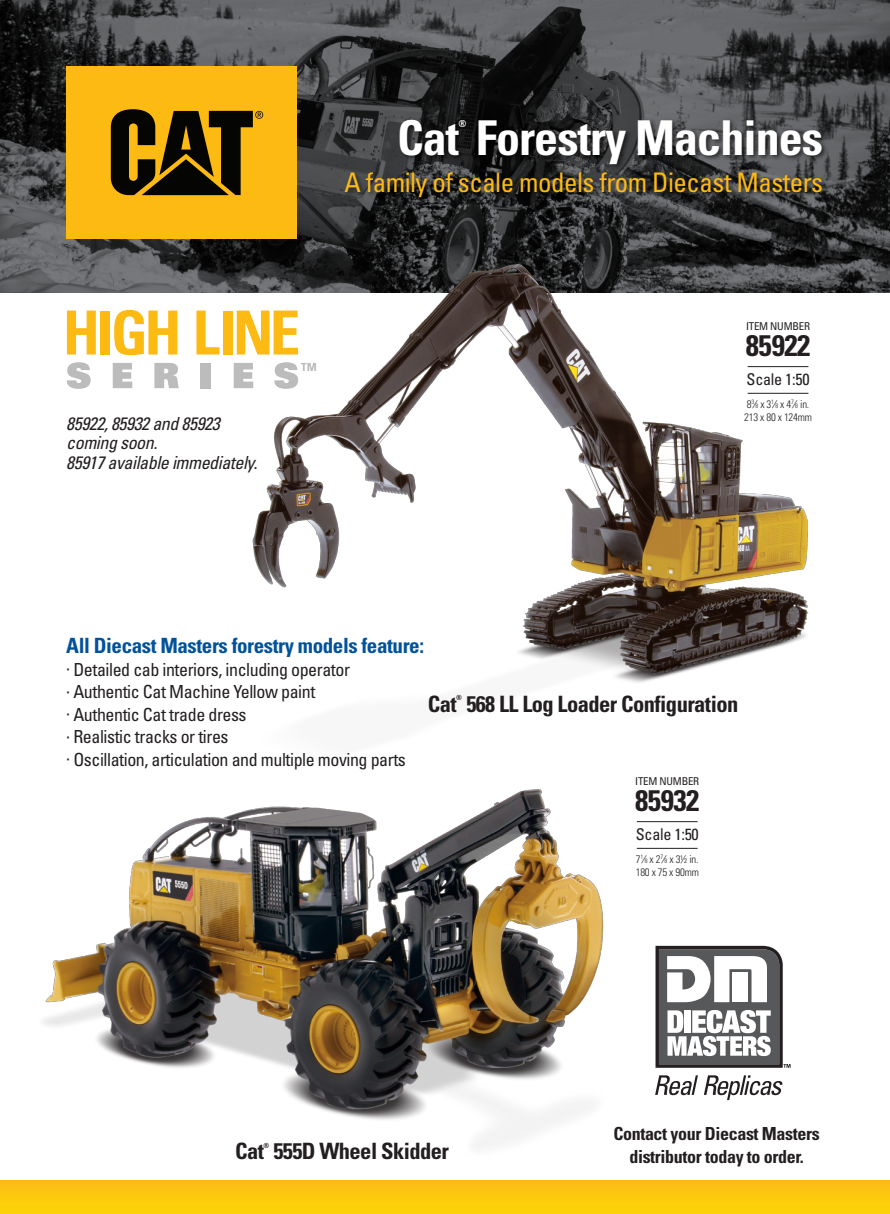
<style>
.page{position:relative;width:890px;height:1214px;background:#fff}
.page>*{position:absolute;margin:0;border:0;box-sizing:border-box;transform-origin:0 0}
.t1{font:700 condensed 48px "Univers";letter-spacing:-.02em;color:#fff}
.t2{font:700 condensed 29.7px "Univers";letter-spacing:-.02em;color:#231f20}
.t3{font:condensed 27px "Univers";letter-spacing:-.02em;color:#fcba13}
.t4{font:700 condensed 22.5px "Univers";letter-spacing:-.025em;color:#231f20}
.t5{font:700 condensed 21px "Univers";letter-spacing:-.02em;color:#01529b}
.t6{font:condensed 18px/22.5px "Univers";letter-spacing:-.025em;color:#231f20}
.t7{font:italic condensed 18px/19.5px "Univers";letter-spacing:-.025em;color:#231f20}
.t8{font:700 condensed 18px "Univers";letter-spacing:-.02em;color:#231f20}
.t9{font:condensed 16.2px "Univers";letter-spacing:-.02em;color:#231f20}
.t10{font:300 condensed 10.8px/12.9px "Univers";letter-spacing:-.02em;color:#231f20}
.t11{font:condensed 10.8px "Univers";letter-spacing:-.02em;color:#231f20}
.t12{font:700 condensed 9.6px "Univers";color:#fff}
.t13{font:700 condensed 7.05px "Univers";color:#231f20}
.s1{font-size:6.3px}
</style>
<div class="page">
<img style="left:43px;top:800px;width:561px;height:348px">
<img style="left:0;top:0;width:890px;height:292px">
<div style="left:67px;top:67px;width:230px;height:172px;background:#fcba13"></div>
<svg style="left:111px;top:109px;width:152px;height:86px"></svg>
<div style="left:0;top:1180px;width:890px;height:33px;background:linear-gradient(to right,#fcc80e,#fcc80e)"></div>
<img style="left:340px;top:81px;width:491px;height:163px">
<svg style="left:67px;top:310px;width:29px;height:44px"></svg>
<div style="left:100px;top:310px;width:9px;height:44px;background:#fcba13"></div>
<svg style="left:114px;top:310px;width:63px;height:45px"></svg>
<svg style="left:196px;top:310px;width:23px;height:44px"></svg>
<div style="left:223px;top:310px;width:9px;height:44px;background:#fcba13"></div>
<svg style="left:67px;top:362px;width:24px;height:27px"></svg>
<svg style="left:113px;top:363px;width:19px;height:25px"></svg>
<svg style="left:154px;top:363px;width:25px;height:25px"></svg>
<div style="left:200px;top:363px;width:10px;height:25px;background:#bdbcbc"></div>
<svg style="left:655px;top:1075px;width:128px;height:25px"></svg>
<svg style="left:655px;top:945px;width:135px;height:122px"></svg>
<img style="left:225px;top:244px;width:614px;height:556px">
<div style="left:736px;top:313px;width:83px;height:115px;background:#fff"></div>
<hr style="left:747px;top:366px;width:61px;height:1px;background:#231f20">
<hr style="left:747px;top:393px;width:61px;height:1px;background:#231f20">
<div style="left:625px;top:767px;width:84px;height:115px;background:#fff"></div>
<hr style="left:637px;top:821px;width:60px;height:1px;background:#231f20">
<hr style="left:637px;top:848px;width:60px;height:1px;background:#231f20">
<h1 class="t1" style="left:397px;top:108px;width:427px">Cat Forestry Machines</h1>
<p class="t12" style="left:458px;top:118px;width:9px">®</p>
<p class="t7" style="left:66px;top:413px;width:193px">85922, 85932 and 85923 coming soon.<br>85917 available immediately.</p>
<h3 class="t3" style="left:344px;top:166px;width:480px">A family of scale models from Diecast Masters</h3>
<p class="t11" style="left:746px;top:319px;width:65px">ITEM NUMBER</p>
<h2 class="t2" style="left:746px;top:327px;width:66px">85922</h2>
<p class="t9" style="left:746px;top:369px;width:64px">Scale 1:50</p>
<p class="t10" style="left:744px;top:397px;width:69px">8<sup>3</sup>⁄<span class="s1">8</span> x 3<sup>1</sup>⁄<span class="s1">8</span> x 4<sup>7</sup>⁄<span class="s1">8</span> in.<br>213 x 80 x 124mm</p>
<p class="t5" style="left:66px;top:632px;width:359px">All Diecast Masters forestry models feature:</p>
<p class="t6" style="left:66px;top:657px;width:341px">· Detailed cab interiors, including operator<br>· Authentic Cat Machine Yellow paint<br>· Authentic Cat trade dress<br>· Realistic tracks or tires<br>· Oscillation, articulation and multiple moving parts</p>
<p class="t13" style="left:456px;top:693px;width:7px">®</p>
<p class="t4" style="left:428px;top:690px;width:312px">Cat 568 LL Log Loader Configuration</p>
<p class="t11" style="left:635px;top:774px;width:65px">ITEM NUMBER</p>
<h2 class="t2" style="left:635px;top:782px;width:66px">85932</h2>
<p class="t9" style="left:636px;top:824px;width:64px">Scale 1:50</p>
<p class="t10" style="left:635px;top:852px;width:65px">7<sup>1</sup>⁄<span class="s1">8</span> x 2<sup>7</sup>⁄<span class="s1">8</span> x 3½ in.<br>180 x 75 x 90mm</p>
<p class="t8" style="left:613px;top:1122px;width:208px">Contact your Diecast Masters</p>
<p class="t13" style="left:263px;top:1141px;width:7px">®</p>
<p class="t4" style="left:235px;top:1137px;width:215px">Cat 555D Wheel Skidder</p>
<p class="t8" style="left:629px;top:1145px;width:176px">distributor today to order.</p>
</div>
